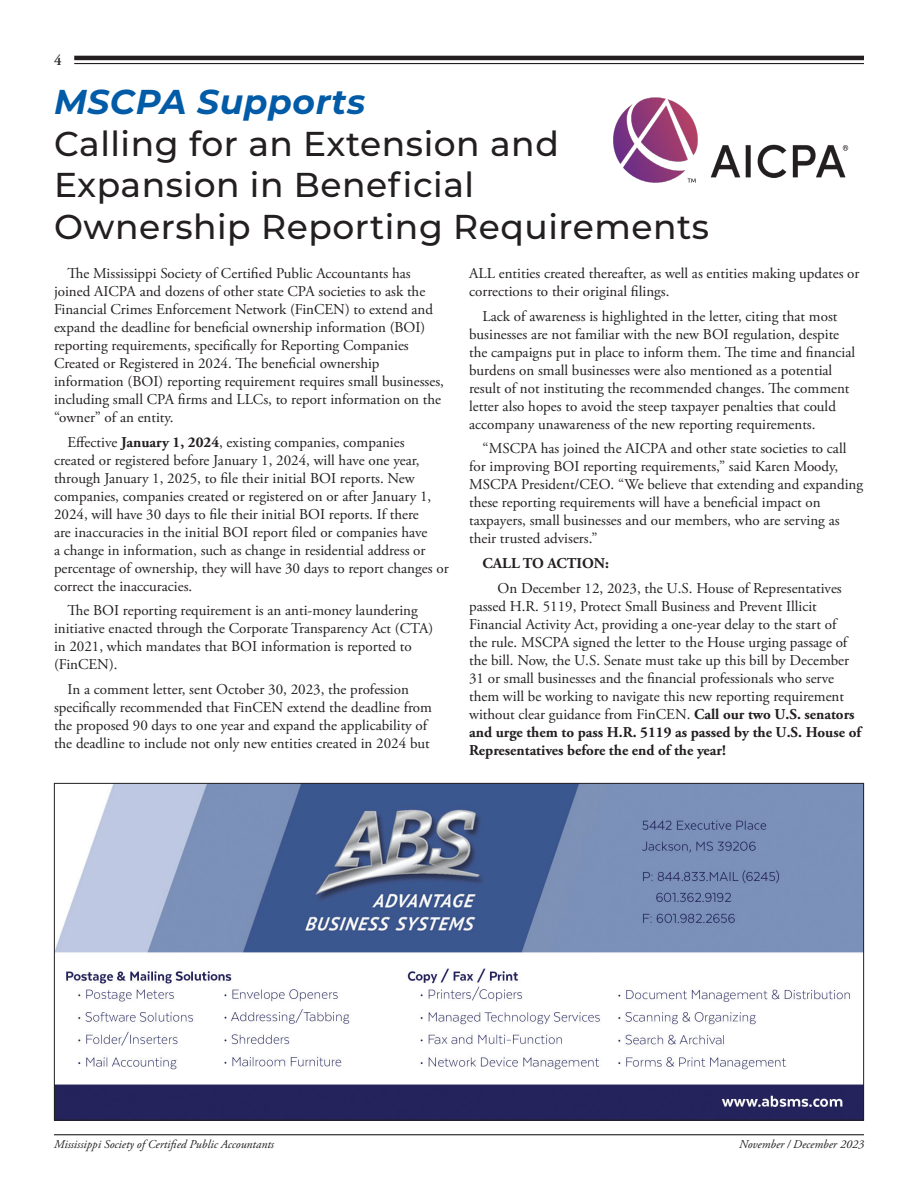
<style>
.page{position:relative;width:918px;height:1188px;background:#fff}
.page>*{position:absolute;margin:0;border:0;box-sizing:border-box;transform-origin:0 0}
.BasicBodyCopy{font:500 34.5px/41.4px "Montserrat";letter-spacing:.015em;color:#231f20}
.BasicBodyCopy-2{font:15px/18px "Adobe Garamond Pro";color:#231f20}
.BasicBodyCopy-3{font:700 15px "Adobe Garamond Pro";color:#231f20}
.t1{font:600 15px "Adobe Garamond Pro";color:#231f20}
.t2{font:italic 12px "Adobe Garamond Pro";color:#231f20}
.s1{font-weight:700;font-style:italic;color:#015ba6}
.s2{font-weight:700}
</style>
<div class="page">
<img style="left:56px;top:785px;width:806px;height:333px">
<img style="left:613px;top:97px;width:236px;height:86px">
<hr style="left:74px;top:56px;width:790px;height:4px;background:#231f20">
<hr style="left:74px;top:63px;width:790px;height:1px;background:#231f20">
<hr style="left:54px;top:1134px;width:810px;height:1px;background:#231f20">
<p class="t1" style="left:54px;top:51px;width:9px">4</p>
<p class="BasicBodyCopy" style="left:54px;top:80px;width:657px"><span class="s1">MSCPA Supports<br></span>Calling for an Extension and<br>Expansion in Beneficial<br>Ownership Reporting Requirements</p>
<p class="BasicBodyCopy-2" style="left:54px;top:265px;width:391px;text-indent:14px">The Mississippi Society of Certified Public Accountants has joined AICPA and dozens of other state CPA societies to ask the Financial Crimes Enforcement Network (FinCEN) to extend and expand the deadline for beneficial ownership information (BOI) reporting requirements, specifically for Reporting Companies Created or Registered in 2024. The beneficial ownership information (BOI) reporting requirement requires small businesses, including small CPA firms and LLCs, to report information on the “owner” of an entity.</p>
<p class="BasicBodyCopy-2" style="left:54px;top:433px;width:396px;text-indent:14px">Effective <span class="s2">January 1, 2024</span>, existing companies, companies created or registered before January 1, 2024, will have one year, through January 1, 2025, to file their initial BOI reports. New companies, companies created or registered on or after January 1, 2024, will have 30 days to file their initial BOI reports. If there<br>are inaccuracies in the initial BOI report filed or companies have<br>a change in information, such as change in residential address or percentage of ownership, they will have 30 days to report changes or correct the inaccuracies.</p>
<p class="BasicBodyCopy-2" style="left:54px;top:602px;width:381px;text-indent:14px">The BOI reporting requirement is an anti-money laundering initiative enacted through the Corporate Transparency Act (CTA) in 2021, which mandates that BOI information is reported to (FinCEN).</p>
<p class="BasicBodyCopy-2" style="left:54px;top:681px;width:380px;text-indent:14px">In a comment letter, sent October 30, 2023, the profession specifically recommended that FinCEN extend the deadline from the proposed 90 days to one year and expand the applicability of the deadline to include not only new entities created in 2024 but</p>
<p class="BasicBodyCopy-2" style="left:469px;top:265px;width:392px">ALL entities created thereafter, as well as entities making updates or corrections to their original filings.</p>
<p class="BasicBodyCopy-2" style="left:469px;top:307px;width:388px;text-indent:14px">Lack of awareness is highlighted in the letter, citing that most businesses are not familiar with the new BOI regulation, despite the campaigns put in place to inform them. The time and financial burdens on small businesses were also mentioned as a potential result of not instituting the recommended changes. The comment letter also hopes to avoid the steep taxpayer penalties that could accompany unawareness of the new reporting requirements.</p>
<p class="BasicBodyCopy-2" style="left:469px;top:440px;width:396px;text-indent:14px">“MSCPA has joined the AICPA and other state societies to call for improving BOI reporting requirements,” said Karen Moody, MSCPA President/CEO. “We believe that extending and expanding these reporting requirements will have a beneficial impact on taxpayers, small businesses and our members, who are serving as their trusted advisers.”</p>
<p class="BasicBodyCopy-3" style="left:483px;top:555px;width:128px">CALL TO ACTION:</p>
<p class="BasicBodyCopy-2" style="left:469px;top:580px;width:394px;text-indent:28px">On December 12, 2023, the U.S. House of Representatives passed H.R. 5119, Protect Small Business and Prevent Illicit Financial Activity Act, providing a one-year delay to the start of<br>the rule. MSCPA signed the letter to the House urging passage of the bill. Now, the U.S. Senate must take up this bill by December 31 or small businesses and the financial professionals who serve them will be working to navigate this new reporting requirement without clear guidance from FinCEN. <span class="s2">Call our two U.S. senators and urge them to pass H.R. 5119 as passed by the U.S. House of Representatives before the end of the year!</span></p>
<p class="t2" style="left:54px;top:1137px;width:221px">Mississippi Society of Certified Public Accountants</p>
<p class="t2" style="left:739px;top:1137px;width:126px">November / December 2023</p>
</div>
